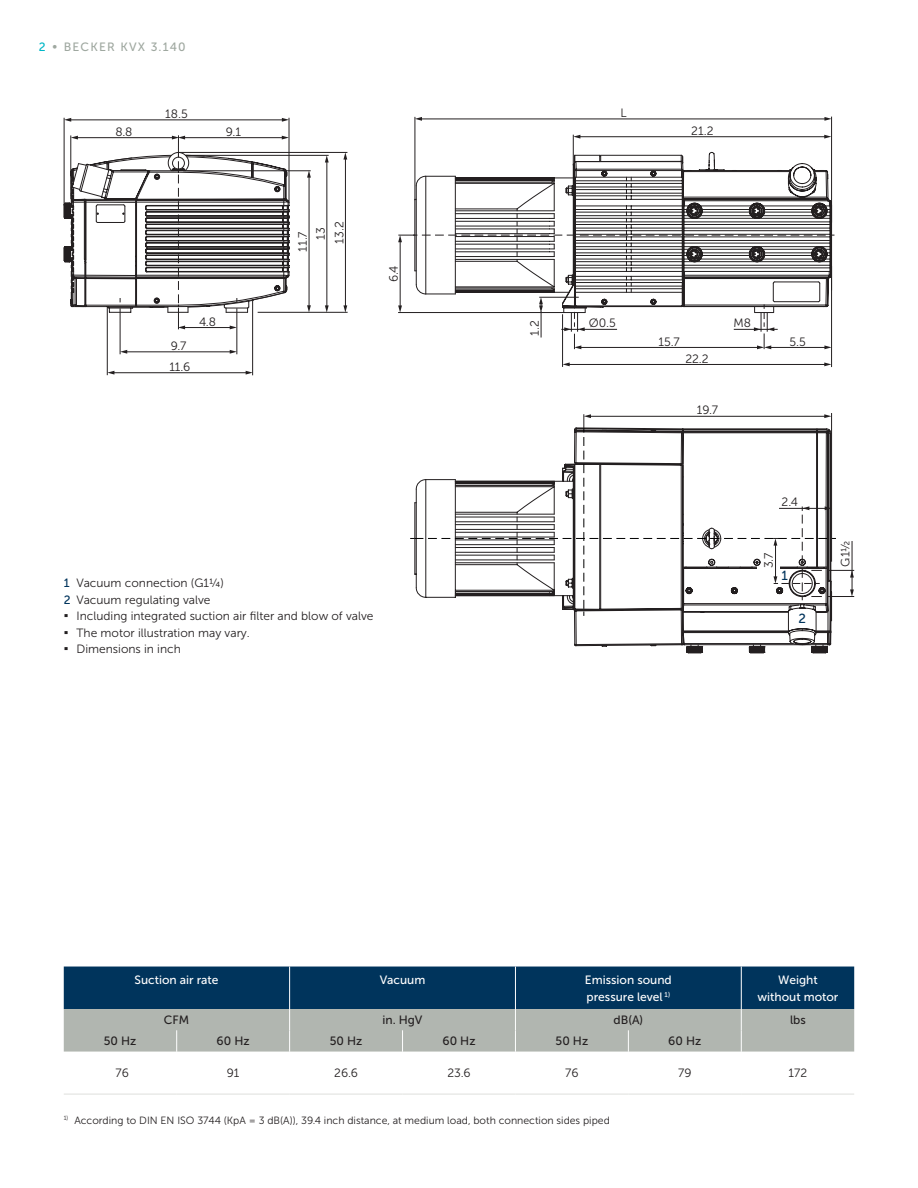
<style>
.page{position:relative;width:918px;height:1188px;background:#fff}
.page>*{position:absolute;margin:0;border:0;box-sizing:border-box;transform-origin:0 0}
.t1{font:700 13.5px/16.5px "Verdana";color:#231f20;text-align:justify}
.t2{font:13.2px "Museo Sans 500";color:#00345c}
.t3{font:12px/16.5px "Museo Sans 300";color:#231f20}
.t4{font:12px/16.5px "Museo Sans 500";color:#fff}
.t5{font:12px "Museo Sans 500";color:#231f20}
.t6{font:12px "Museo Sans 500";letter-spacing:.1em;color:#9fa8a0}
.t7{font:12px/16.5px "Museo Sans 500";color:#00345c}
.t8{font:10.5px "Museo Sans 300";color:#231f20}
.s1{color:#00b7c7}
</style>
<div class="page">
<hr style="left:237px;top:313px;width:1px;height:41px;background:#231f20">
<hr style="left:120px;top:313px;width:1px;height:41px;background:#231f20">
<hr style="left:126px;top:352px;width:105px;height:1px;background:#231f20">
<svg style="left:120px;top:350px;width:7px;height:4px"></svg>
<svg style="left:230px;top:350px;width:7px;height:4px"></svg>
<hr style="left:107px;top:307px;width:1px;height:68px;background:#231f20">
<hr style="left:113px;top:372px;width:134px;height:1px;background:#231f20">
<svg style="left:107px;top:371px;width:7px;height:4px"></svg>
<svg style="left:246px;top:371px;width:6px;height:4px"></svg>
<hr style="left:252px;top:300px;width:1px;height:75px;background:#231f20">
<hr style="left:289px;top:118px;width:1px;height:83px;background:#231f20">
<hr style="left:64px;top:118px;width:1px;height:88px;background:#231f20">
<hr style="left:70px;top:120px;width:213px;height:1px;background:#231f20">
<svg style="left:64px;top:118px;width:7px;height:4px"></svg>
<svg style="left:282px;top:118px;width:7px;height:4px"></svg>
<hr style="left:183px;top:170px;width:128px;height:1px;background:#231f20">
<hr style="left:309px;top:176px;width:1px;height:131px;background:#231f20">
<svg style="left:307px;top:305px;width:4px;height:7px"></svg>
<svg style="left:307px;top:170px;width:4px;height:8px"></svg>
<hr style="left:258px;top:312px;width:90px;height:1px;background:#231f20">
<hr style="left:327px;top:161px;width:1px;height:146px;background:#231f20">
<svg style="left:325px;top:305px;width:4px;height:8px"></svg>
<svg style="left:325px;top:156px;width:4px;height:6px"></svg>
<hr style="left:345px;top:158px;width:1px;height:149px;background:#231f20">
<svg style="left:343px;top:305px;width:4px;height:8px"></svg>
<svg style="left:343px;top:153px;width:4px;height:7px"></svg>
<hr style="left:186px;top:155px;width:143px;height:1px;background:#231f20">
<hr style="left:178px;top:152px;width:169px;height:1px;background:#231f20">
<hr style="left:562px;top:314px;width:1px;height:53px;background:#231f20">
<hr style="left:568px;top:364px;width:258px;height:1px;background:#231f20">
<svg style="left:563px;top:362px;width:7px;height:4px"></svg>
<svg style="left:824px;top:362px;width:7px;height:4px"></svg>
<hr style="left:831px;top:266px;width:1px;height:101px;background:#231f20">
<hr style="left:573px;top:135px;width:1px;height:30px;background:#231f20">
<hr style="left:415px;top:117px;width:1px;height:83px;background:#231f20">
<hr style="left:579px;top:136px;width:247px;height:1px;background:#231f20">
<svg style="left:573px;top:135px;width:7px;height:4px"></svg>
<svg style="left:824px;top:135px;width:7px;height:4px"></svg>
<hr style="left:421px;top:119px;width:405px;height:1px;background:#231f20">
<svg style="left:415px;top:117px;width:7px;height:4px"></svg>
<svg style="left:824px;top:117px;width:7px;height:4px"></svg>
<hr style="left:831px;top:117px;width:1px;height:173px;background:#231f20">
<hr style="left:831px;top:413px;width:1px;height:149px;background:#231f20">
<svg style="left:398px;top:153px;width:436px;height:196px"></svg>
<svg style="left:410px;top:414px;width:444px;height:239px"></svg>
<svg style="left:64px;top:135px;width:226px;height:194px"></svg>
<svg style="left:64px;top:967px;width:790px;height:85px;background:#5a7687"></svg>
<hr style="left:64px;top:1094px;width:113px;height:1px;background:#dee0dc">
<hr style="left:177px;top:1094px;width:113px;height:1px;background:#dee0dc">
<hr style="left:290px;top:1094px;width:113px;height:1px;background:#dee0dc">
<hr style="left:403px;top:1094px;width:112px;height:1px;background:#dee0dc">
<hr style="left:515px;top:1094px;width:113px;height:1px;background:#dee0dc">
<hr style="left:628px;top:1094px;width:113px;height:1px;background:#dee0dc">
<hr style="left:741px;top:1094px;width:113px;height:1px;background:#dee0dc">
<p class="t6" style="left:39px;top:40px;width:148px"><span class="s1">2</span> • BECKER KVX 3.140</p>
<p class="t3" style="left:165px;top:106px;width:24px">18.5</p>
<p class="t3" style="left:115px;top:123px;width:19px">8.8</p>
<p class="t3" style="left:226px;top:123px;width:17px">9.1</p>
<p class="t3" style="left:169px;top:335px;width:23px;line-height:20.9px">9.7<br>11.6</p>
<p class="t3" style="left:199px;top:313px;width:18px">4.8</p>
<p class="t3" style="left:294px;top:244px;width:24px;line-height:18.1px;text-indent:-8px;rotate:-90deg">11.7<br>13<br>13.2</p>
<p class="t3" style="left:386px;top:282px;width:18px;rotate:-90deg">6.4</p>
<p class="t3" style="left:77px;top:575px;width:298px">Vacuum connection (G1¼)<br>Vacuum regulating valve<br>Including integrated suction air filter and blow of valve<br>The motor illustration may vary.<br>Dimensions in inch</p>
<p class="t7" style="left:64px;top:575px;width:8px">1<br>2</p>
<p class="t1" style="left:64px;top:607px;width:6px">▪ ▪ ▪</p>
<p class="t3" style="left:620px;top:104px;width:8px">L</p>
<p class="t3" style="left:691px;top:122px;width:24px">21.2</p>
<p class="t3" style="left:527px;top:336px;width:17px;rotate:-90deg">1.2</p>
<p class="t3" style="left:589px;top:315px;width:28px">Ø0.5</p>
<p class="t3" style="left:734px;top:315px;width:19px">M8</p>
<p class="t3" style="left:659px;top:333px;width:23px">15.7</p>
<p class="t3" style="left:790px;top:333px;width:18px">5.5</p>
<p class="t3" style="left:685px;top:350px;width:25px">22.2</p>
<p class="t3" style="left:697px;top:402px;width:23px">19.7</p>
<p class="t3" style="left:782px;top:494px;width:18px">2.4</p>
<p class="t3" style="left:761px;top:568px;width:17px;rotate:-90deg">3.7</p>
<p class="t2" style="left:781px;top:569px;width:8px">1</p>
<p class="t2" style="left:798px;top:612px;width:9px">2</p>
<p class="t3" style="left:837px;top:567px;width:28px;rotate:-90deg">G1½</p>
<p class="t4" style="left:134px;top:972px;width:86px">Suction air rate</p>
<p class="t4" style="left:380px;top:972px;width:47px">Vacuum</p>
<p class="t4" style="left:585px;top:972px;width:88px">Emission sound pressure level <sup>1)</sup></p>
<p class="t4" style="left:757px;top:972px;width:83px;text-align:center">Weight without motor</p>
<p class="t5" style="left:164px;top:1013px;width:27px">CFM</p>
<p class="t5" style="left:383px;top:1013px;width:41px">in. HgV</p>
<p class="t5" style="left:614px;top:1013px;width:31px">dB(A)</p>
<p class="t5" style="left:790px;top:1013px;width:17px">lbs</p>
<p class="t5" style="left:104px;top:1035px;width:34px">50 Hz</p>
<p class="t5" style="left:217px;top:1035px;width:35px">60 Hz</p>
<p class="t5" style="left:330px;top:1035px;width:34px">50 Hz</p>
<p class="t5" style="left:442px;top:1035px;width:35px">60 Hz</p>
<p class="t5" style="left:556px;top:1035px;width:34px">50 Hz</p>
<p class="t5" style="left:668px;top:1035px;width:35px">60 Hz</p>
<p class="t3" style="left:115px;top:1065px;width:15px">76</p>
<p class="t3" style="left:227px;top:1065px;width:14px">91</p>
<p class="t3" style="left:334px;top:1065px;width:25px">26.6</p>
<p class="t3" style="left:447px;top:1065px;width:25px">23.6</p>
<p class="t3" style="left:565px;top:1065px;width:15px">76</p>
<p class="t3" style="left:678px;top:1065px;width:15px">79</p>
<p class="t3" style="left:789px;top:1065px;width:20px">172</p>
<p class="t8" style="left:64px;top:1114px;width:548px"><sup>1)</sup> According to DIN EN ISO 3744 (KpA = 3 dB(A)), 39.4 inch distance, at medium load, both connection sides piped</p>
</div>
